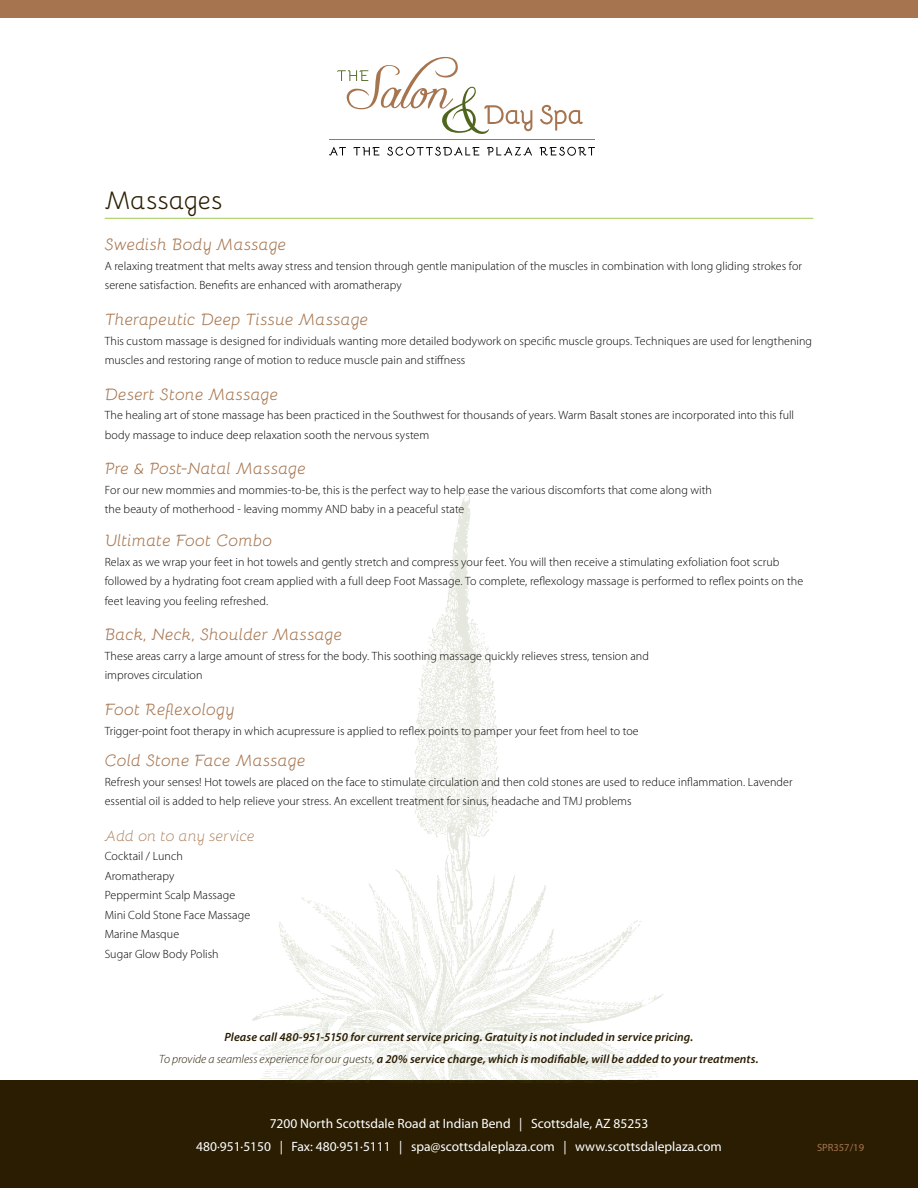
<style>
.page{position:relative;width:918px;height:1188px;background:#fff}
.page>*{position:absolute;margin:0;border:0;box-sizing:border-box;transform-origin:0 0}
.t1{font:25.5px "Bellota";color:#2a1d02}
.t2{font:italic 16.5px "Bellota";color:#a6754f}
.t3{font:italic 300 15px "Bellota";letter-spacing:-.005em;color:#a6754f}
.t4{font:13.5px/23.4px "Myriad Pro";color:#fff;text-align:center}
.t5{font:300 12px/19.5px "Myriad Pro";letter-spacing:.005em;color:#000}
.t6{font:italic 600 12px/21.9px "Myriad Pro";letter-spacing:.01em;color:#2a1d02;text-align:center}
.t7{font:10.5px "Myriad Pro";color:#a6754f}
.s1{font-weight:300}
</style>
<div class="page">
<hr style="left:105px;top:218px;width:708px;height:1px;background:#a0c755">
<div style="left:0;top:0;width:918px;height:17px;background:#a6754f"></div>
<hr style="left:330px;top:139px;width:265px;height:1px;background:#a6754f">
<svg style="left:337px;top:57px;width:195px;height:77px"></svg>
<svg style="left:540px;top:105px;width:43px;height:26px"></svg>
<svg style="left:329px;top:147px;width:17px;height:8px"></svg>
<svg style="left:353px;top:147px;width:26px;height:8px"></svg>
<svg style="left:387px;top:147px;width:92px;height:9px"></svg>
<svg style="left:487px;top:147px;width:45px;height:9px"></svg>
<svg style="left:540px;top:147px;width:55px;height:9px"></svg>
<div style="left:0;top:1081px;width:918px;height:107px;background:#2a1d02"></div>
<img style="left:250px;top:494px;width:418px;height:587px">
<h1 class="t1" style="left:105px;top:181px;width:120px">Massages</h1>
<h2 class="t2" style="left:105px;top:232px;width:183px">Swedish Body Massage</h2>
<p class="t5" style="left:105px;top:256px;width:699px">A relaxing treatment that melts away stress and tension through gentle manipulation of the muscles in combination with long gliding strokes for serene satisfaction. Benefits are enhanced with aromatherapy</p>
<h2 class="t2" style="left:105px;top:306px;width:265px">Therapeutic Deep Tissue Massage</h2>
<p class="t5" style="left:105px;top:331px;width:709px">This custom massage is designed for individuals wanting more detailed bodywork on specific muscle groups. Techniques are used for lengthening muscles and restoring range of motion to reduce muscle pain and stiffness</p>
<h2 class="t2" style="left:105px;top:381px;width:175px">Desert Stone Massage</h2>
<p class="t5" style="left:105px;top:406px;width:691px">The healing art of stone massage has been practiced in the Southwest for thousands of years. Warm Basalt stones are incorporated into this full body massage to induce deep relaxation sooth the nervous system</p>
<h2 class="t2" style="left:105px;top:456px;width:203px">Pre &amp; Post-Natal Massage</h2>
<p class="t5" style="left:105px;top:480px;width:609px">For our new mommies and mommies-to-be, this is the perfect way to help ease the various discomforts that come along with the beauty of motherhood - leaving mommy AND baby in a peaceful state</p>
<h2 class="t2" style="left:105px;top:528px;width:169px">Ultimate Foot Combo</h2>
<p class="t5" style="left:105px;top:552px;width:700px">Relax as we wrap your feet in hot towels and gently stretch and compress your feet. You will then receive a stimulating exfoliation foot scrub followed by a hydrating foot cream applied with a full deep Foot Massage. To complete, reflexology massage is performed to reflex points on the feet leaving you feeling refreshed.</p>
<h2 class="t2" style="left:105px;top:622px;width:239px">Back, Neck, Shoulder Massage</h2>
<p class="t5" style="left:105px;top:646px;width:546px">These areas carry a large amount of stress for the body. This soothing massage quickly relieves stress, tension and improves circulation</p>
<h2 class="t2" style="left:105px;top:696px;width:131px">Foot Reflexology</h2>
<p class="t5" style="left:105px;top:721px;width:536px">Trigger-point foot therapy in which acupressure is applied to reflex points to pamper your feet from heel to toe</p>
<h2 class="t2" style="left:105px;top:748px;width:202px">Cold Stone Face Massage</h2>
<p class="t5" style="left:105px;top:772px;width:689px">Refresh your senses! Hot towels are placed on the face to stimulate circulation and then cold stones are used to reduce inflammation. Lavender essential oil is added to help relieve your stress. An excellent treatment for sinus, headache and TMJ problems</p>
<p class="t3" style="left:105px;top:824px;width:152px">Add on to any service</p>
<p class="t5" style="left:105px;top:847px;width:147px">Cocktail / Lunch<br>Aromatherapy<br>Peppermint Scalp Massage<br>Mini Cold Stone Face Massage<br>Marine Masque<br>Sugar Glow Body Polish</p>
<p class="t6" style="left:159px;top:1025px;width:601px">Please call 480-951-5150 for current service pricing. Gratuity is not included in service pricing.<br><span class="s1">To provide a seamless experience for our guests,</span> a 20% service charge, which is modifiable, will be added to your treatments.</p>
<p class="t4" style="left:196px;top:1112px;width:527px">7200 North Scottsdale Road at Indian Bend | Scottsdale, AZ 85253<br>480·951·5150 | Fax: 480·951·5111 | spa@scottsdaleplaza.com | www.scottsdaleplaza.com</p>
<p class="t7" style="left:817px;top:1142px;width:48px">SPR357/19</p>
</div>
